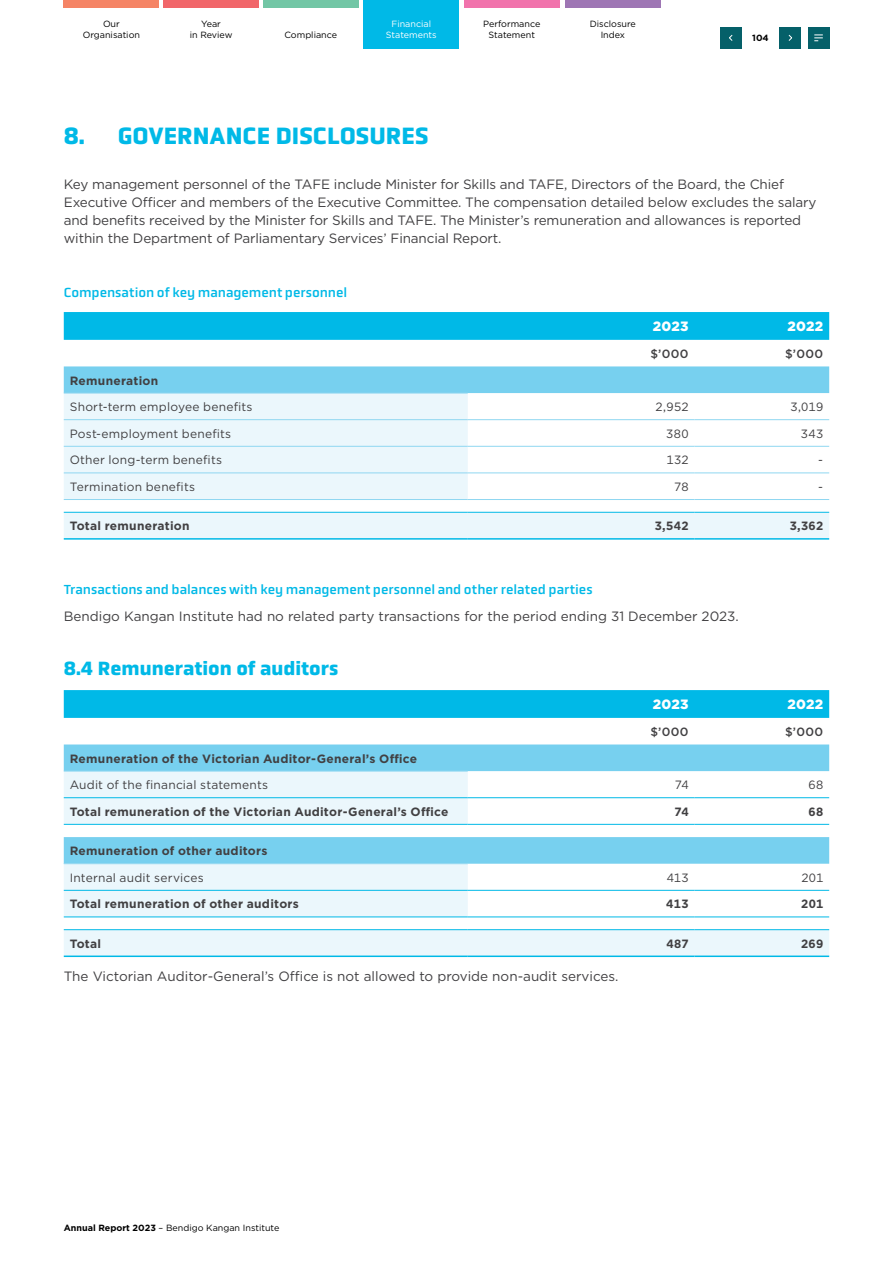
<style>
.page{position:relative;width:893px;height:1263px;background:#fff}
.page>*{position:absolute;margin:0;border:0;box-sizing:border-box;transform-origin:0 0}
.Heading_1_Fins{font:700 24px "Obvia";color:#00b9e7}
.Heading_2_-_Fins{font:700 19.5px "Obvia";color:#00b9e7}
.Body_Copy{font:13.5px/18px "Gotham";letter-spacing:-.01em;color:#414042}
.Heading_4_-_Fins{font:13.5px "Obvia";letter-spacing:-.005em;color:#00b9e7}
.TABLE_-_Heading_1_White{font:900 13.5px "Gotham";letter-spacing:.015em;color:#fff}
.TABLE___Heading_2{font:700 12px "Gotham";letter-spacing:.02em;color:#414042}
.TABLE_-_Body{font:12px "Gotham";letter-spacing:.02em;color:#414042}
.TABLE___NUMBERS{font:12px "Gotham";letter-spacing:.02em;color:#414042}
.TABLE_-_NUMBERS_BOLD{font:700 12px "Gotham";letter-spacing:.02em;color:#414042}
.TABLE_-_Heading_3{font:500 12px "Gotham";letter-spacing:.03em;color:#414042}
.t1{font:9px/10.5px "Gotham";color:#000;text-align:center}
.t2{font:9px/10.5px "Gotham";color:#fff;text-align:center}
.t3{font:700 9px "Gotham";color:#000}
.s1{font-weight:700}
</style>
<div class="page">
<svg style="left:64px;top:312px;width:765px;height:28px;background:#01b9e7"></svg>
<div style="left:64px;top:366px;width:765px;height:27px;background:#77d0ef"></div>
<svg style="left:64px;top:394px;width:765px;height:144px;fill:#ebf7fc"></svg>
<hr style="left:468px;top:499px;width:226px;height:1px;background:#8fd7f1">
<hr style="left:694px;top:499px;width:135px;height:1px;background:#8fd7f1">
<hr style="left:64px;top:512px;width:404px;height:1px;background:#00b9e7">
<hr style="left:468px;top:512px;width:226px;height:1px;background:#00b9e7">
<hr style="left:694px;top:512px;width:135px;height:1px;background:#00b9e7">
<hr style="left:64px;top:538px;width:404px;height:2px;background:#00b9e7">
<hr style="left:468px;top:538px;width:226px;height:2px;background:#00b9e7">
<hr style="left:694px;top:538px;width:135px;height:2px;background:#00b9e7">
<hr style="left:64px;top:393px;width:404px;height:1px;background:#8fd7f1">
<hr style="left:64px;top:499px;width:404px;height:1px;background:#8fd7f1">
<hr style="left:64px;top:419px;width:404px;height:1px;background:#8fd7f1">
<hr style="left:468px;top:419px;width:226px;height:1px;background:#8fd7f1">
<hr style="left:694px;top:419px;width:135px;height:1px;background:#8fd7f1">
<hr style="left:64px;top:446px;width:404px;height:1px;background:#8fd7f1">
<hr style="left:468px;top:446px;width:226px;height:1px;background:#8fd7f1">
<hr style="left:694px;top:446px;width:135px;height:1px;background:#8fd7f1">
<hr style="left:64px;top:473px;width:404px;height:1px;background:#8fd7f1">
<hr style="left:468px;top:473px;width:226px;height:1px;background:#8fd7f1">
<hr style="left:694px;top:473px;width:135px;height:1px;background:#8fd7f1">
<svg style="left:64px;top:690px;width:765px;height:28px;background:#01b9e7"></svg>
<div style="left:64px;top:744px;width:765px;height:27px;background:#77d0ef"></div>
<svg style="left:64px;top:771px;width:765px;height:184px"></svg>
<hr style="left:468px;top:797px;width:226px;height:1px;background:#00b9e7">
<hr style="left:694px;top:797px;width:135px;height:1px;background:#00b9e7">
<hr style="left:468px;top:824px;width:226px;height:1px;background:#00b9e7">
<hr style="left:694px;top:824px;width:135px;height:1px;background:#00b9e7">
<hr style="left:64px;top:771px;width:404px;height:1px;background:#8fd7f1">
<hr style="left:64px;top:797px;width:404px;height:1px;background:#00b9e7">
<hr style="left:64px;top:824px;width:404px;height:1px;background:#00b9e7">
<hr style="left:64px;top:863px;width:404px;height:1px;background:#8fd7f1">
<hr style="left:64px;top:890px;width:404px;height:1px;background:#00b9e7">
<hr style="left:468px;top:890px;width:226px;height:1px;background:#00b9e7">
<hr style="left:694px;top:890px;width:135px;height:1px;background:#00b9e7">
<hr style="left:64px;top:916px;width:404px;height:1px;background:#00b9e7">
<hr style="left:468px;top:916px;width:226px;height:1px;background:#00b9e7">
<hr style="left:694px;top:916px;width:135px;height:1px;background:#00b9e7">
<hr style="left:64px;top:929px;width:404px;height:1px;background:#00b9e7">
<hr style="left:468px;top:929px;width:226px;height:1px;background:#00b9e7">
<hr style="left:694px;top:929px;width:135px;height:1px;background:#00b9e7">
<hr style="left:64px;top:955px;width:404px;height:2px;background:#00b9e7">
<hr style="left:468px;top:955px;width:226px;height:2px;background:#00b9e7">
<hr style="left:694px;top:955px;width:135px;height:2px;background:#00b9e7">
<div style="left:720px;top:27px;width:21px;height:21px;background:#056069"></div>
<div style="left:780px;top:27px;width:21px;height:21px;background:#056069"></div>
<div style="left:808px;top:27px;width:21px;height:21px;background:#056069"></div>
<svg style="left:729px;top:34px;width:4px;height:7px"></svg>
<svg style="left:788px;top:34px;width:4px;height:7px"></svg>
<svg style="left:814px;top:35px;width:9px;height:6px"></svg>
<div style="left:163px;top:0;width:96px;height:7px;background:#f1666a"></div>
<div style="left:263px;top:0;width:95px;height:7px;background:#72c6a5"></div>
<div style="left:464px;top:0;width:95px;height:7px;background:#f173ac"></div>
<div style="left:565px;top:0;width:95px;height:7px;background:#9e76b4"></div>
<div style="left:64px;top:0;width:95px;height:7px;background:#f58465"></div>
<div style="left:364px;top:0;width:95px;height:48px;background:#00b9e7"></div>
<p class="t1" style="left:83px;top:19px;width:59px">Our<br>Organisation</p>
<p class="t1" style="left:190px;top:19px;width:44px">Year<br>in Review</p>
<p class="t1" style="left:284px;top:29px;width:54px">Compliance</p>
<p class="t1" style="left:483px;top:19px;width:59px">Performance<br>Statement</p>
<p class="t1" style="left:590px;top:19px;width:48px">Disclosure<br>Index</p>
<p class="t2" style="left:386px;top:19px;width:52px">Financial<br>Statements</p>
<p class="Heading_1_Fins" style="left:64px;top:121px;width:366px">8. GOVERNANCE DISCLOSURES</p>
<p class="t3" style="left:752px;top:31px;width:18px">104</p>
<p class="Body_Copy" style="left:64px;top:175px;width:754px">Key management personnel of the TAFE include Minister for Skills and TAFE, Directors of the Board, the Chief Executive Officer and members of the Executive Committee. The compensation detailed below excludes the salary and benefits received by the Minister for Skills and TAFE. The Minister’s remuneration and allowances is reported within the Department of Parliamentary Services’ Financial Report.</p>
<p class="Heading_4_-_Fins" style="left:64px;top:284px;width:285px">Compensation of key management personnel</p>
<p class="TABLE_-_Heading_1_White" style="left:653px;top:317px;width:37px">2023</p>
<p class="TABLE_-_Heading_1_White" style="left:787px;top:317px;width:37px">2022</p>
<p class="TABLE_-_Heading_3" style="left:650px;top:346px;width:40px">$’000</p>
<p class="TABLE_-_Heading_3" style="left:785px;top:346px;width:40px">$’000</p>
<p class="TABLE___Heading_2" style="left:70px;top:372px;width:90px">Remuneration</p>
<p class="TABLE_-_Body" style="left:70px;top:399px;width:184px">Short-term employee benefits</p>
<p class="TABLE___NUMBERS" style="left:655px;top:399px;width:35px">2,952</p>
<p class="TABLE___NUMBERS" style="left:790px;top:399px;width:34px">3,019</p>
<p class="TABLE_-_Body" style="left:70px;top:426px;width:163px">Post-employment benefits</p>
<p class="TABLE___NUMBERS" style="left:666px;top:426px;width:24px">380</p>
<p class="TABLE___NUMBERS" style="left:801px;top:426px;width:24px">343</p>
<p class="TABLE_-_Body" style="left:70px;top:452px;width:154px">Other long-term benefits</p>
<p class="TABLE___NUMBERS" style="left:666px;top:452px;width:24px">132</p>
<p class="TABLE___NUMBERS" style="left:818px;top:452px;width:6px">-</p>
<p class="TABLE_-_Body" style="left:70px;top:479px;width:127px">Termination benefits</p>
<p class="TABLE___NUMBERS" style="left:674px;top:479px;width:16px">78</p>
<p class="TABLE___NUMBERS" style="left:818px;top:479px;width:6px">-</p>
<p class="TABLE___Heading_2" style="left:70px;top:518px;width:121px">Total remuneration</p>
<p class="TABLE_-_NUMBERS_BOLD" style="left:655px;top:518px;width:35px">3,542</p>
<p class="TABLE_-_NUMBERS_BOLD" style="left:790px;top:518px;width:35px">3,362</p>
<p class="Heading_4_-_Fins" style="left:64px;top:581px;width:530px">Transactions and balances with key management personnel and other related parties</p>
<p class="Body_Copy" style="left:64px;top:607px;width:677px">Bendigo Kangan Institute had no related party transactions for the period ending 31 December 2023.</p>
<p class="Heading_2_-_Fins" style="left:64px;top:657px;width:276px">8.4 Remuneration of auditors</p>
<p class="TABLE_-_Heading_1_White" style="left:653px;top:695px;width:37px">2023</p>
<p class="TABLE_-_Heading_1_White" style="left:787px;top:695px;width:37px">2022</p>
<p class="TABLE_-_Heading_3" style="left:650px;top:724px;width:40px">$’000</p>
<p class="TABLE_-_Heading_3" style="left:785px;top:724px;width:40px">$’000</p>
<p class="TABLE___Heading_2" style="left:70px;top:750px;width:349px">Remuneration of the Victorian Auditor-General’s Office</p>
<p class="TABLE_-_Body" style="left:70px;top:777px;width:200px">Audit of the financial statements</p>
<p class="TABLE___NUMBERS" style="left:675px;top:777px;width:15px">74</p>
<p class="TABLE___NUMBERS" style="left:808px;top:777px;width:16px">68</p>
<p class="TABLE___Heading_2" style="left:70px;top:804px;width:380px">Total remuneration of the Victorian Auditor-General’s Office</p>
<p class="TABLE_-_NUMBERS_BOLD" style="left:674px;top:804px;width:16px">74</p>
<p class="TABLE_-_NUMBERS_BOLD" style="left:808px;top:804px;width:16px">68</p>
<p class="TABLE___Heading_2" style="left:70px;top:843px;width:199px">Remuneration of other auditors</p>
<p class="TABLE_-_Body" style="left:70px;top:870px;width:135px">Internal audit services</p>
<p class="TABLE___NUMBERS" style="left:667px;top:870px;width:23px">413</p>
<p class="TABLE___NUMBERS" style="left:801px;top:870px;width:23px">201</p>
<p class="TABLE___Heading_2" style="left:70px;top:896px;width:231px">Total remuneration of other auditors</p>
<p class="TABLE_-_NUMBERS_BOLD" style="left:666px;top:896px;width:24px">413</p>
<p class="TABLE_-_NUMBERS_BOLD" style="left:801px;top:896px;width:23px">201</p>
<p class="TABLE___Heading_2" style="left:70px;top:935px;width:33px">Total</p>
<p class="TABLE_-_NUMBERS_BOLD" style="left:666px;top:935px;width:24px">487</p>
<p class="TABLE_-_NUMBERS_BOLD" style="left:801px;top:935px;width:24px">269</p>
<p class="Body_Copy" style="left:64px;top:967px;width:556px">The Victorian Auditor-General’s Office is not allowed to provide non-audit services.</p>
<p class="t1" style="left:64px;top:1222px;width:217px"><span class="s1">Annual Report 2023</span> – Bendigo Kangan Institute</p>
</div>
